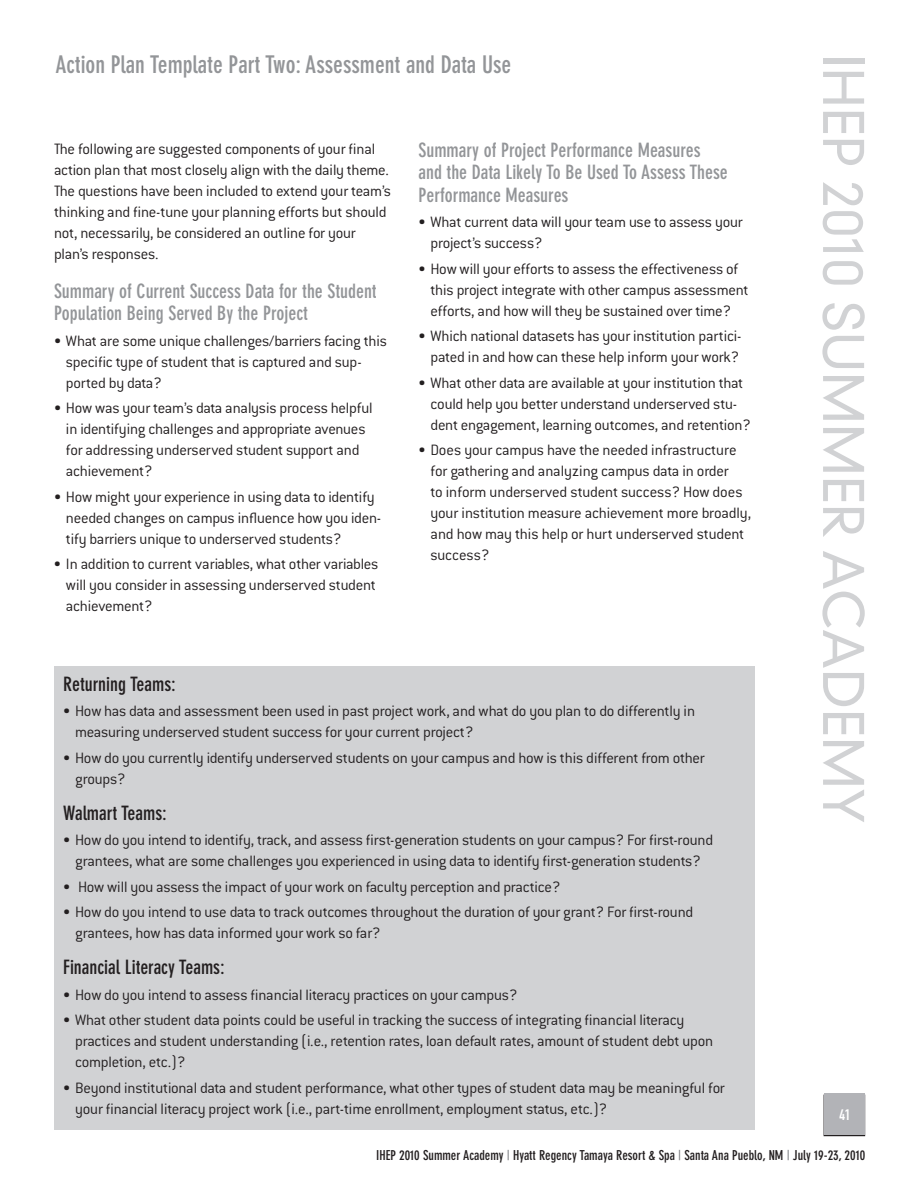
<style>
.page{position:relative;width:918px;height:1188px;background:#fff}
.page>*{position:absolute;margin:0;border:0;box-sizing:border-box;transform-origin:0 0}
.t1{font:300 54px "DIN Neuzeit Grotesk";color:#d1d2d4}
.t2{font:700 condensed 24px "DIN Neuzeit Grotesk";color:#939598}
.t3{font:700 condensed 19.5px/22.5px "DIN Neuzeit Grotesk";color:#939598}
.t4{font:700 condensed 19.5px "DIN Neuzeit Grotesk";color:#231f20}
.t5{font:300 16.5px/21px "Conduit ITC";letter-spacing:-.015em;color:#231f20}
.t6{font:15px "DIN Engschrift";color:#fff}
.t7{font:700 condensed 13.5px "DIN Neuzeit Grotesk";color:#231f20}
.s1{color:#808285}
</style>
<div class="page">
<div style="left:824px;top:1095px;width:41px;height:41px;border:1px solid #231f20"></div>
<div style="left:825px;top:1093px;width:40px;height:42px;background:#b2b3b7"></div>
<div style="left:54px;top:666px;width:701px;height:464px;background:#d1d2d4"></div>
<h2 class="t2" style="left:55px;top:51px;width:458px">Action Plan Template Part Two: Assessment and Data Use</h2>
<p class="t5" style="left:54px;top:138px;width:339px">The following are suggested components of your final action plan that most closely align with the daily theme.<br>The questions have been included to extend your team’s thinking and fine-tune your planning efforts but should not, necessarily, be considered an outline for your plan’s responses.</p>
<p class="t3" style="left:54px;top:279px;width:324px">Summary of Current Success Data for the Student<br>Population Being Served By the Project</p>
<p class="t5" style="left:66px;top:330px;width:323px;text-indent:-12px">• What are some unique challenges/barriers facing this specific type of student that is captured and sup&shy;ported by data?</p>
<p class="t5" style="left:66px;top:397px;width:308px;text-indent:-12px">• How was your team’s data analysis process helpful in identifying challenges and appropriate avenues for addressing underserved student support and achievement?</p>
<p class="t5" style="left:66px;top:486px;width:317px;text-indent:-12px">• How might your experience in using data to identify needed changes on campus influence how you iden&shy;tify barriers unique to underserved students?</p>
<p class="t5" style="left:66px;top:553px;width:314px;text-indent:-12px">• In addition to current variables, what other variables will you consider in assessing underserved student achievement?</p>
<p class="t3" style="left:419px;top:138px;width:311px">Summary of Project Performance Measures and the Data Likely To Be Used To Assess These<br>Performance Measures</p>
<p class="t5" style="left:430px;top:212px;width:314px;text-indent:-12px">• What current data will your team use to assess your project’s success?</p>
<p class="t5" style="left:430px;top:258px;width:320px;text-indent:-12px">• How will your efforts to assess the effectiveness of this project integrate with other campus assessment efforts, and how will they be sustained over time?</p>
<p class="t5" style="left:419px;top:326px;width:325px;text-align:center">• Which national datasets has your institution partici&shy;pated in and how can these help inform your work?</p>
<p class="t5" style="left:430px;top:372px;width:322px;text-indent:-12px">• What other data are available at your institution that could help you better understand underserved stu&shy;dent engagement, learning outcomes, and retention?</p>
<p class="t5" style="left:430px;top:440px;width:322px;text-indent:-12px">• Does your campus have the needed infrastructure for gathering and analyzing campus data in order<br>to inform underserved student success? How does your institution measure achievement more broadly, and how may this help or hurt underserved student success?</p>
<p class="t4" style="left:63px;top:672px;width:114px">Returning Teams:</p>
<p class="t5" style="left:75px;top:701px;width:622px;text-indent:-12px">• How has data and assessment been used in past project work, and what do you plan to do differently in measuring underserved student success for your current project?</p>
<p class="t5" style="left:75px;top:747px;width:631px;text-indent:-12px">• How do you currently identify underserved students on your campus and how is this different from other groups?</p>
<p class="t4" style="left:63px;top:801px;width:105px">Walmart Teams:</p>
<p class="t5" style="left:63px;top:830px;width:652px;text-align:center">• How do you intend to identify, track, and assess first-generation students on your campus? For first-round grantees, what are some challenges you experienced in using data to identify first-generation students?</p>
<p class="t5" style="left:63px;top:876px;width:499px">• How will you assess the impact of your work on faculty perception and practice?</p>
<p class="t5" style="left:75px;top:902px;width:620px;text-indent:-12px">• How do you intend to use data to track outcomes throughout the duration of your grant? For first-round grantees, how has data informed your work so far?</p>
<p class="t4" style="left:63px;top:956px;width:163px">Financial Literacy Teams:</p>
<p class="t5" style="left:63px;top:984px;width:456px">• How do you intend to assess financial literacy practices on your campus?</p>
<p class="t5" style="left:75px;top:1010px;width:639px;text-indent:-12px">• What other student data points could be useful in tracking the success of integrating financial literacy practices and student understanding (i.e., retention rates, loan default rates, amount of student debt upon completion, etc.)?</p>
<p class="t5" style="left:75px;top:1077px;width:651px;text-indent:-12px">• Beyond institutional data and student performance, what other types of student data may be meaningful for your financial literacy project work (i.e., part-time enrollment, employment status, etc.)?</p>
<h1 class="t1" style="left:875px;top:55px;width:770px;rotate:90deg">IHEP 2010 Summer Academy</h1>
<p class="t6" style="left:839px;top:1105px;width:13px">41</p>
<p class="t7" style="left:376px;top:1148px;width:490px">IHEP 2010 Summer Academy <span class="s1">|</span> Hyatt Regency Tamaya Resort &amp; Spa <span class="s1">|</span> Santa Ana Pueblo, NM <span class="s1">|</span> July 19-23, 2010</p>
</div>
